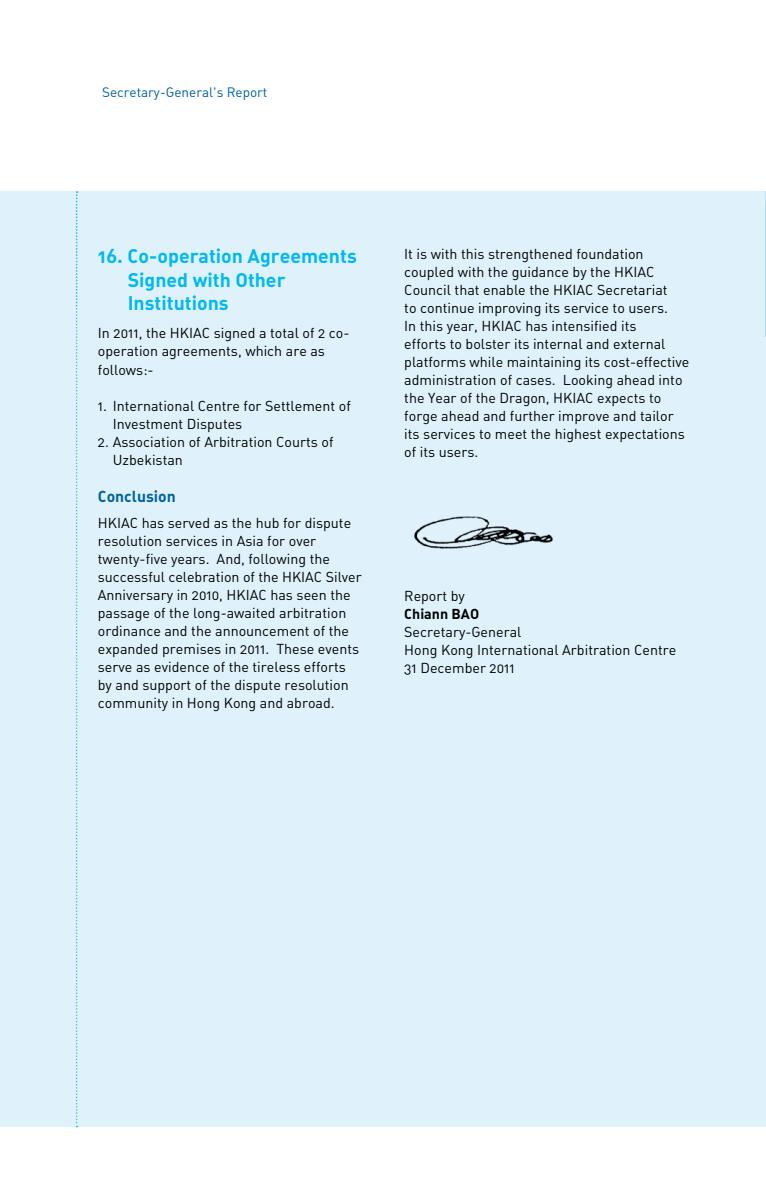
<style>
.page{position:relative;width:766px;height:1191px;background:#fff}
.page>*{position:absolute;margin:0;border:0;box-sizing:border-box;transform-origin:0 0}
.t1{font:19.5px/23.4px "DIN Bold Alternate";color:#00b9ef}
.t2{font:15.75px "DIN Bold Alternate";color:#0061a2}
.t3{font:14.25px/18px "DIN Regular Alternate";color:#000}
.t4{font:14.25px "DIN Bold Alternate";color:#000}
.t5{font:13.5px "DIN Regular Alternate";color:#0061a2}
</style>
<div class="page">
<div style="left:0;top:191px;width:765px;height:936px;background:#dff2fc"></div>
<hr style="left:765px;top:191px;width:1px;height:98px;background:#b5e1f8">
<hr style="left:765px;top:293px;width:1px;height:98px;background:#dff2fc">
<hr style="left:765px;top:204px;width:1px;height:132px;background:#addef8">
<svg style="left:76px;top:191px;width:2px;height:936px"></svg>
<img style="left:414px;top:516px;width:139px;height:33px">
<p class="t5" style="left:102px;top:83px;width:167px">Secretary-General's Report</p>
<h1 class="t1" style="left:128px;top:244px;width:230px;text-indent:-30px">16. Co-operation Agreements<br>Signed with Other<br>Institutions</h1>
<p class="t3" style="left:98px;top:324px;width:253px">In 2011, the HKIAC signed a total of 2 co&shy;operation agreements, which are as follows:-</p>
<p class="t3" style="left:113px;top:396px;width:239px;text-indent:-15px">1. International Centre for Settlement of<br>Investment Disputes</p>
<p class="t3" style="left:113px;top:432px;width:222px;text-indent:-15px">2. Association of Arbitration Courts of<br>Uzbekistan</p>
<p class="t2" style="left:98px;top:486px;width:79px">Conclusion</p>
<p class="t3" style="left:98px;top:513px;width:265px">HKIAC has served as the hub for dispute resolution services in Asia for over twenty-five years. And, following the successful celebration of the HKIAC Silver Anniversary in 2010, HKIAC has seen the passage of the long-awaited arbitration ordinance and the announcement of the expanded premises in 2011. These events serve as evidence of the tireless efforts by and support of the dispute resolution community in Hong Kong and abroad.</p>
<p class="t3" style="left:404px;top:244px;width:286px">It is with this strengthened foundation coupled with the guidance by the HKIAC Council that enable the HKIAC Secretariat<br>to continue improving its service to users.<br>In this year, HKIAC has intensified its<br>efforts to bolster its internal and external platforms while maintaining its cost-effective administration of cases. Looking ahead into the Year of the Dragon, HKIAC expects to forge ahead and further improve and tailor its services to meet the highest expectations of its users.</p>
<p class="t3" style="left:404px;top:586px;width:62px">Report by</p>
<p class="t4" style="left:404px;top:604px;width:76px">Chiann BAO</p>
<p class="t3" style="left:404px;top:622px;width:273px">Secretary-General<br>Hong Kong International Arbitration Centre<br>31 December 2011</p>
</div>
